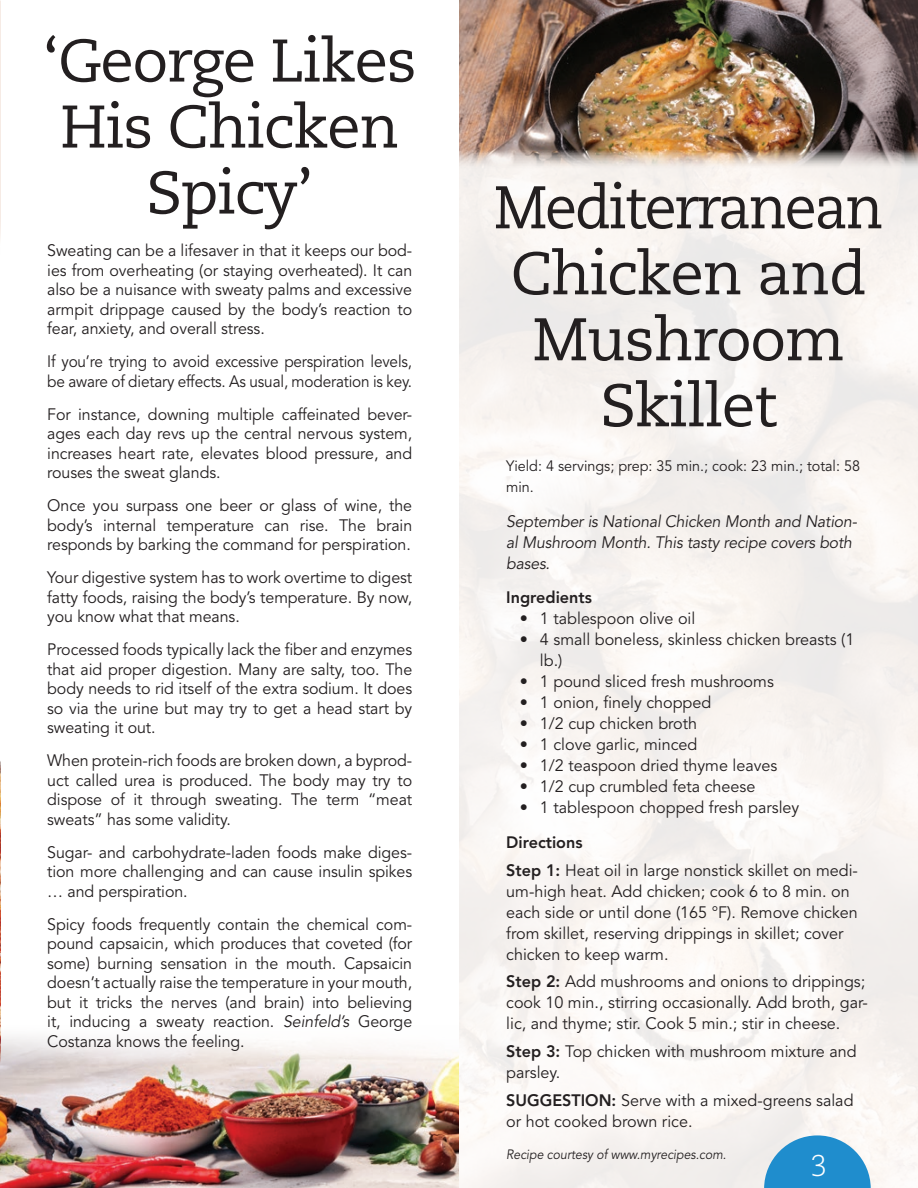
<style>
.page{position:relative;width:918px;height:1188px;background:#fff}
.page>*{position:absolute;margin:0;border:0;box-sizing:border-box;transform-origin:0 0}
.t1{font:60px/66px "Caecilia LT Std";letter-spacing:-.02em;color:#231f20;text-align:center;scale:.96 1}
.t2{font:60px/66px "Caecilia LT Std";letter-spacing:-.02em;color:#231f20;text-align:center}
.t3{font:300 30px "Caecilia LT Std";color:#fff}
.t4{font:16.5px/19.5px "Avenir LT Std";color:#231f20;text-align:justify}
.t5{font:16.5px/19.5px "Avenir LT Std";color:#231f20;scale:.93 1}
.t6{font:italic 16.5px/21px "Avenir LT Std";letter-spacing:-.01em;color:#231f20;scale:.96 1}
.t7{font:800 16.5px "Avenir LT Std";color:#231f20}
.t8{font:15px/21px "Avenir LT Std";color:#231f20;scale:.96 1}
.t9{font:italic 13.5px "Avenir LT Std";color:#231f20;scale:.91 1}
.s1{font-style:italic}
.s2{font-weight:800}
</style>
<div class="page">
<img style="left:0;top:761px;width:1px;height:262px">
<img style="left:0;top:1023px;width:459px;height:165px">
<img style="left:459px;top:0;width:459px;height:170px">
<svg style="left:764px;top:1135px;width:107px;height:53px;background:#4fa4d4"></svg>
<h1 class="t2" style="left:43px;top:29px;width:375px">‘George Likes<br>His Chicken<br>Spicy’</h1>
<p class="t4" style="left:47px;top:241px;width:367px">Sweating can be a lifesaver in that it keeps our bod&shy;ies from overheating (or staying overheated). It can also be a nuisance with sweaty palms and excessive armpit drippage caused by the body’s reaction to fear, anxiety, and overall stress.</p>
<p class="t5" style="left:47px;top:352px;width:394px">If you’re trying to avoid excessive perspiration levels, be aware of dietary effects. As usual, moderation is key.</p>
<p class="t4" style="left:47px;top:405px;width:366px">For instance, downing multiple caffeinated bever&shy;ages each day revs up the central nervous system, increases heart rate, elevates blood pressure, and rouses the sweat glands.</p>
<p class="t4" style="left:47px;top:496px;width:367px">Once you surpass one beer or glass of wine, the body’s internal temperature can rise. The brain responds by barking the command for perspiration.</p>
<p class="t4" style="left:47px;top:568px;width:366px">Your digestive system has to work overtime to digest fatty foods, raising the body’s temperature. By now, you know what that means.</p>
<p class="t4" style="left:47px;top:640px;width:367px">Processed foods typically lack the fiber and enzymes that aid proper digestion. Many are salty, too. The body needs to rid itself of the extra sodium. It does so via the urine but may try to get a head start by sweating it out.</p>
<p class="t4" style="left:47px;top:751px;width:366px">When protein-rich foods are broken down, a byprod&shy;uct called urea is produced. The body may try to dispose of it through sweating. The term “meat sweats” has some validity.</p>
<p class="t4" style="left:47px;top:843px;width:366px">Sugar- and carbohydrate-laden foods make diges&shy;tion more challenging and can cause insulin spikes … and perspiration.</p>
<p class="t4" style="left:47px;top:915px;width:367px">Spicy foods frequently contain the chemical com&shy;pound capsaicin, which produces that coveted (for some) burning sensation in the mouth. Capsaicin doesn’t actually raise the temperature in your mouth, but it tricks the nerves (and brain) into believing it, inducing a sweaty reaction. <span class="s1">Seinfeld’s</span> George Costanza knows the feeling.</p>
<h1 class="t1" style="left:494px;top:176px;width:407px">Mediterranean<br>Chicken and<br>Mushroom<br>Skillet</h1>
<p class="t8" style="left:506px;top:456px;width:370px">Yield: 4 servings; prep: 35 min.; cook: 23 min.; total: 58 min.</p>
<p class="t6" style="left:506px;top:511px;width:367px">September is National Chicken Month and Nation&shy;al Mushroom Month. This tasty recipe covers both bases.</p>
<p class="t7" style="left:506px;top:588px;width:87px">Ingredients</p>
<p class="t4" style="left:520px;top:609px;width:177px">• 1 tablespoon olive oil</p>
<p class="t4" style="left:540px;top:630px;width:316px;line-height:21px;text-indent:-20px">• 4 small boneless, skinless chicken breasts (1 lb.)</p>
<p class="t4" style="left:520px;top:672px;width:256px">• 1 pound sliced fresh mushrooms</p>
<p class="t4" style="left:520px;top:693px;width:193px">• 1 onion, finely chopped</p>
<p class="t4" style="left:520px;top:714px;width:179px">• 1/2 cup chicken broth</p>
<p class="t4" style="left:520px;top:735px;width:179px">• 1 clove garlic, minced</p>
<p class="t4" style="left:520px;top:756px;width:259px">• 1/2 teaspoon dried thyme leaves</p>
<p class="t4" style="left:520px;top:777px;width:237px">• 1/2 cup crumbled feta cheese</p>
<p class="t4" style="left:520px;top:798px;width:281px">• 1 tablespoon chopped fresh parsley</p>
<p class="t4" style="left:506px;top:829px;width:353px;line-height:27.8px"><span class="s2">Directions<br>Step 1:</span> Heat oil in large nonstick skillet on medi-</p>
<p class="t4" style="left:506px;top:881px;width:353px;line-height:21px;text-align:left">um-high heat. Add chicken; cook 6 to 8 min. on each side or until done (165 °F). Remove chicken from skillet, reserving drippings in skillet; cover chicken to keep warm.</p>
<p class="t4" style="left:506px;top:972px;width:363px;line-height:21px;text-align:left"><span class="s2">Step 2:</span> Add mushrooms and onions to drippings; cook 10 min., stirring occasionally. Add broth, gar&shy;lic, and thyme; stir. Cook 5 min.; stir in cheese.</p>
<p class="t4" style="left:506px;top:1041px;width:352px;line-height:21px"><span class="s2">Step 3:</span> Top chicken with mushroom mixture and parsley.</p>
<p class="t4" style="left:506px;top:1090px;width:349px;line-height:21px"><span class="s2">SUGGESTION:</span> Serve with a mixed-greens salad or hot cooked brown rice.</p>
<p class="t9" style="left:506px;top:1146px;width:243px">Recipe courtesy of www.myrecipes.com.</p>
<h2 class="t3" style="left:811px;top:1149px;width:18px">3</h2>
</div>
